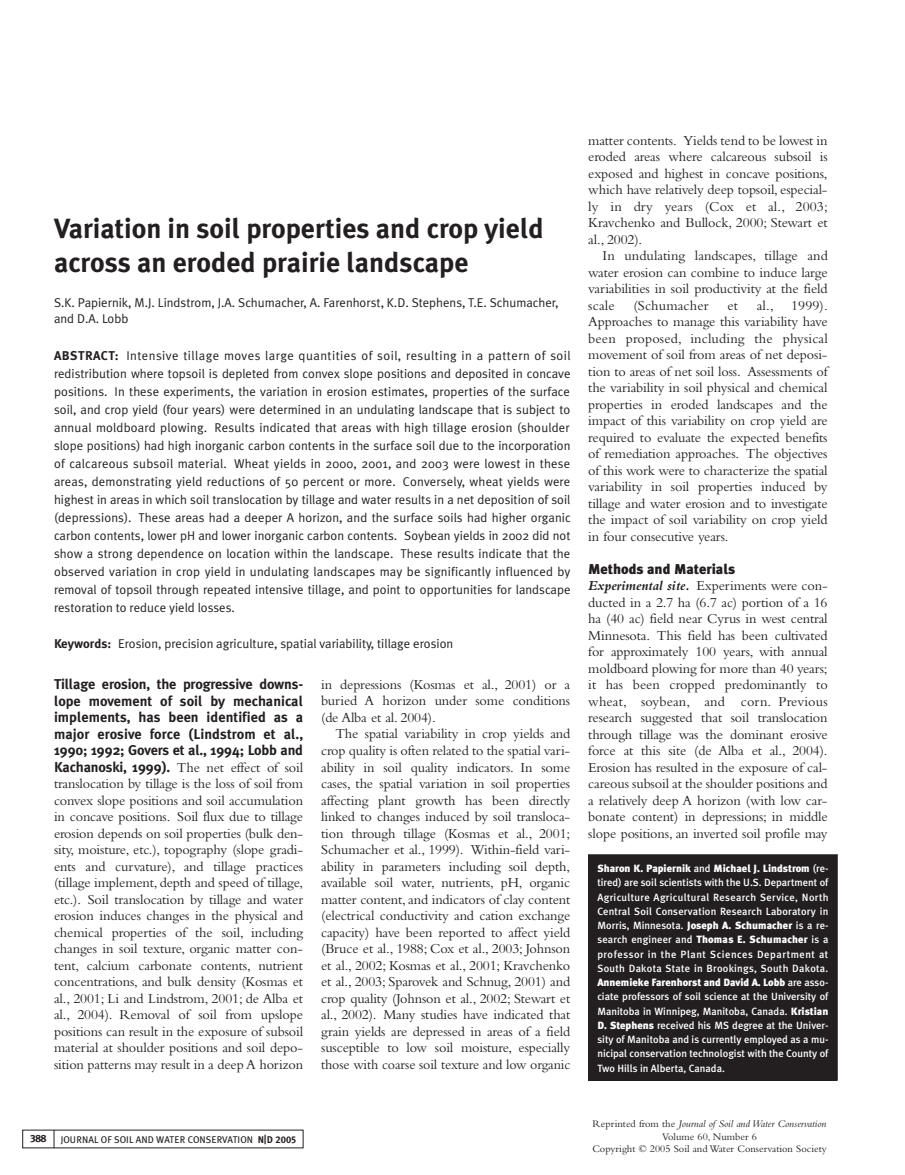
<style>
.page{position:relative;width:905px;height:1175px;background:#fff}
.page>*{position:absolute;margin:0;border:0;box-sizing:border-box;transform-origin:0 0}
.t1{font:700 27.75px/34.5px "Meta Plus";color:#231f20}
.t2{font:14.25px/16.5px "Bembo";letter-spacing:-.01em;color:#231f20;text-align:justify}
.t3{font:700 14.25px/16.5px "Meta Plus";letter-spacing:-.01em;color:#231f20;text-align:justify}
.t4{font:900 14.25px "Meta Plus";color:#231f20}
.t5{font:14.25px "Bembo";letter-spacing:.01em;color:#231f20}
.t6{font:12.75px/18px "Meta Plus Normal";color:#231f20}
.t7{font:500 10.5px/14.2px "Meta Plus";color:#fff;text-align:justify}
.t8{font:10.5px/12.6px "Bembo";color:#231f20;text-align:center}
.t9{font:10.5px "Meta Plus Bold Caps";color:#231f20}
.t10{font:9.75px "Meta Plus Book Caps";color:#231f20}
.s1{font-family:"Meta Plus";font-weight:700}
.s2{font-weight:700;font-style:italic}
.s3{font-weight:900}
.s4{font-family:"Meta Plus Bold Caps"}
.s5{font-family:"Meta Plus Bold Caps";font-size:12.15px}
.s6{font-style:italic}
</style>
<div class="page">
<svg style="left:54px;top:1129px;width:1px;height:19px"></svg>
<div style="left:588px;top:855px;width:249px;height:225px;background:#231f20"></div>
<div style="left:588px;top:854px;width:249px;height:226px;border:1px solid #231f20"></div>
<h1 class="t1" style="left:54px;top:211px;width:491px">Variation in soil properties and crop yield across an eroded prairie landscape</h1>
<p class="t6" style="left:54px;top:295px;width:506px;line-height:15.8px">S.K. Papiernik, M.J. Lindstrom, J.A. Schumacher, A. Farenhorst, K.D. Stephens, T.E. Schumacher, and D.A. Lobb</p>
<p class="t6" style="left:54px;top:346px;width:518px;text-align:justify"><span class="s1">ABSTRACT:</span> Intensive tillage moves large quantities of soil, resulting in a pattern of soil redistribution where topsoil is depleted from convex slope positions and deposited in concave positions. In these experiments, the variation in erosion estimates, properties of the surface soil, and crop yield (four years) were determined in an undulating landscape that is subject to annual moldboard plowing. Results indicated that areas with high tillage erosion (shoulder slope positions) had high inorganic carbon contents in the surface soil due to the incorporation of calcareous subsoil material. Wheat yields in 2000, 2001, and 2003 were lowest in these areas, demonstrating yield reductions of 50 percent or more. Conversely, wheat yields were highest in areas in which soil translocation by tillage and water results in a net deposition of soil (depressions). These areas had a deeper A horizon, and the surface soils had higher organic carbon contents, lower pH and lower inorganic carbon contents. Soybean yields in 2002 did not show a strong dependence on location within the landscape. These results indicate that the observed variation in crop yield in undulating landscapes may be significantly influenced by removal of topsoil through repeated intensive tillage, and point to opportunities for landscape restoration to reduce yield losses.</p>
<p class="t6" style="left:54px;top:634px;width:401px"><span class="s1">Keywords:</span> Erosion, precision agriculture, spatial variability, tillage erosion</p>
<p class="t3" style="left:54px;top:676px;width:251px">Tillage erosion, the progressive downs&shy;lope movement of soil by mechanical implements, has been identified as a major erosive force (Lindstrom et al., 1990; 1992; Govers et al., 1994; Lobb and</p>
<p class="t2" style="left:54px;top:760px;width:251px"><span class="s1">Kachanoski, 1999).</span> The net effect of soil translocation by tillage is the loss of soil from convex slope positions and soil accumulation in concave positions. Soil flux due to tillage erosion depends on soil properties (bulk den&shy;sity, moisture, etc.), topography (slope gradi&shy;ents and curvature), and tillage practices (tillage implement, depth and speed of tillage, etc.). Soil translocation by tillage and water erosion induces changes in the physical and chemical properties of the soil, including changes in soil texture, organic matter con&shy;tent, calcium carbonate contents, nutrient concentrations, and bulk density (Kosmas et al., 2001; Li and Lindstrom, 2001; de Alba et al., 2004). Removal of soil from upslope positions can result in the exposure of subsoil material at shoulder positions and soil depo&shy;sition patterns may result in a deep A horizon</p>
<p class="t2" style="left:321px;top:677px;width:250px">in depressions (Kosmas et al., 2001) or a buried A horizon under some conditions (de Alba et al. 2004).</p>
<p class="t2" style="left:321px;top:727px;width:251px;text-indent:14px">The spatial variability in crop yields and crop quality is often related to the spatial vari&shy;ability in soil quality indicators. In some cases, the spatial variation in soil properties affecting plant growth has been directly linked to changes induced by soil transloca&shy;tion through tillage (Kosmas et al., 2001; Schumacher et al., 1999). Within-field vari&shy;ability in parameters including soil depth, available soil water, nutrients, pH, organic matter content, and indicators of clay content (electrical conductivity and cation exchange capacity) have been reported to affect yield (Bruce et al., 1988; Cox et al., 2003; Johnson et al., 2002; Kosmas et al., 2001; Kravchenko et al., 2003; Sparovek and Schnug, 2001) and crop quality (Johnson et al., 2002; Stewart et al., 2002). Many studies have indicated that grain yields are depressed in areas of a field susceptible to low soil moisture, especially those with coarse soil texture and low organic</p>
<p class="t2" style="left:588px;top:133px;width:241px">matter contents. Yields tend to be lowest in eroded areas where calcareous subsoil is exposed and highest in concave positions, which have relatively deep topsoil, especial&shy;ly in dry years (Cox et al., 2003; Kravchenko and Bullock, 2000; Stewart et al., 2002).</p>
<p class="t2" style="left:588px;top:249px;width:241px;text-indent:14px">In undulating landscapes, tillage and water erosion can combine to induce large variabilities in soil productivity at the field scale</p>
<p class="t2" style="left:588px;top:298px;width:241px;text-indent:168px">al., 1999).<br>Approaches to manage this variability have been proposed, including the physical movement of soil from areas of net deposi&shy;tion to areas of net soil loss. Assessments of the variability in soil physical and chemical properties in eroded landscapes and the impact of this variability on crop yield are required to evaluate the expected benefits of remediation approaches. The objectives of this work were to characterize the spatial variability in soil properties induced by tillage and water erosion and to investigate the impact of soil variability on crop yield in four consecutive years.</p>
<p class="t4" style="left:588px;top:560px;width:148px">Methods and Materials</p>
<p class="t2" style="left:588px;top:579px;width:241px"><span class="s2">Experimental site.</span> Experiments were con&shy;ducted in a 2.7 ha (6.7 ac) portion of a 16 ha (40 ac) field near Cyrus in west central Minnesota. This field has been cultivated for approximately 100 years, with annual moldboard plowing for more than 40 years; it has been cropped predominantly to wheat, soybean, and corn. Previous research suggested that soil translocation through tillage was the dominant erosive force at this site (de Alba et al., 2004).<br>Erosion has resulted in the exposure of cal&shy;careous subsoil at the shoulder positions and a relatively deep A horizon (with low car&shy;bonate content) in depressions; in middle slope positions, an inverted soil profile may</p>
<p class="t5" style="left:633px;top:300px;width:77px">(Schumacher</p>
<p class="t2" style="left:727px;top:298px;width:12px">et</p>
<p class="t7" style="left:597px;top:861px;width:233px"><span class="s3">Sharon K. Papiernik</span> and <span class="s3">Michael J. Lindstrom</span> (re&shy;tired) are soil scientists with the U.S. Department of Agriculture Agricultural Research Service, North Central Soil Conservation Research Laboratory in Morris, Minnesota. <span class="s3">Joseph A. Schumacher</span> is a re&shy;search engineer and <span class="s3">Thomas E. Schumacher</span> is a professor in the Plant Sciences Department at South Dakota State in Brookings, South Dakota.<br><span class="s3">Annemieke Farenhorst and David A. Lobb</span> are asso&shy;ciate professors of soil science at the University of Manitoba in Winnipeg, Manitoba, Canada. <span class="s3">Kristian D. Stephens</span> received his MS degree at the Univer&shy;sity of Manitoba and is currently employed as a mu&shy;nicipal conservation technologist with the County of Two Hills in Alberta, Canada.</p>
<p class="t9" style="left:30px;top:1132px;width:18px">388</p>
<p class="t10" style="left:61px;top:1133px;width:237px">JOURNAL OF SOIL AND WATER CONSERVATION <span class="s4">N</span><span class="s5">|</span><span class="s4">D 2005</span></p>
<p class="t8" style="left:592px;top:1118px;width:236px">Reprinted from the <span class="s6">Journal of Soil and Water Conservation<br></span>Volume 60, Number 6<br>Copyright © 2005 Soil and Water Conservation Society</p>
</div>
